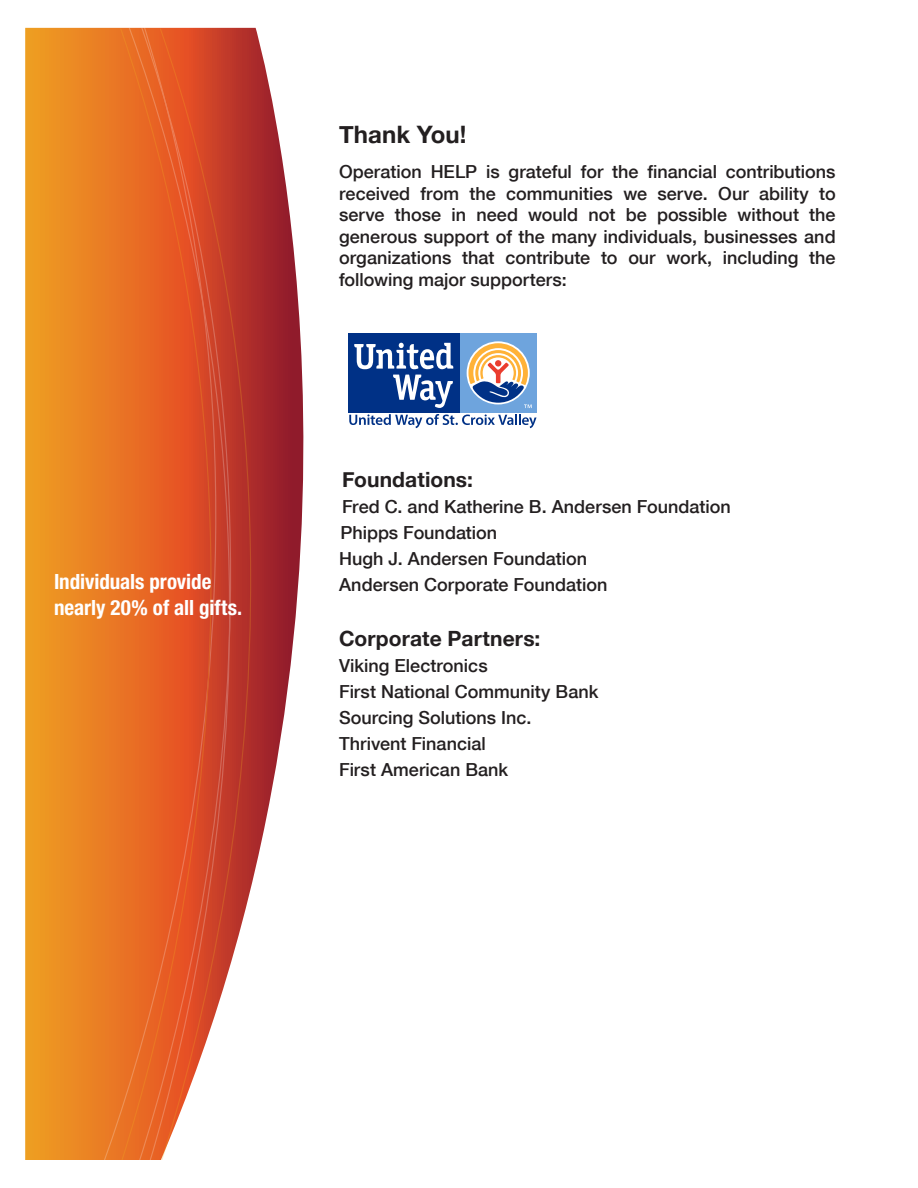
<style>
.page{position:relative;width:918px;height:1188px;background:#fff}
.page>*{position:absolute;margin:0;border:0;box-sizing:border-box;transform-origin:0 0}
.t1{font:700 24px "Helvetica Neue";color:#231f20}
.t2{font:700 condensed 21px/25.5px "Helvetica Neue";color:#fff}
.t3{font:700 21px "Helvetica Neue";letter-spacing:.005em;color:#231f20}
.t4{font:500 18px/26px "Helvetica Neue";color:#231f20}
</style>
<div class="page">
<svg style="left:25px;top:28px;width:387px;height:1132px"></svg>
<div style="left:66px;top:27px;width:34px;height:1133px;background:#ec8a24"></div>
<svg style="left:363px;top:28px;width:20px;height:1132px"></svg>
<svg style="left:100px;top:27px;width:263px;height:1133px"></svg>
<svg style="left:83px;top:28px;width:261px;height:1132px"></svg>
<div style="left:460px;top:334px;width:76px;height:79px;background:#6ea4dd"></div>
<div style="left:349px;top:334px;width:111px;height:79px;background:#003186"></div>
<svg style="left:468px;top:343px;width:64px;height:65px"></svg>
<svg style="left:393px;top:375px;width:60px;height:33px"></svg>
<svg style="left:354px;top:343px;width:99px;height:26px"></svg>
<svg style="left:349px;top:414px;width:188px;height:14px"></svg>
<p class="t2" style="left:54px;top:569px;width:190px">Individuals provide nearly 20% of all gifts.</p>
<h1 class="t1" style="left:339px;top:120px;width:129px">Thank You!</h1>
<p class="t4" style="left:339px;top:160px;width:498px;line-height:21.6px;text-align:justify">Operation HELP is grateful for the financial contributions received from the communities we serve. Our ability to serve those in need would not be possible without the generous support of the many individuals, businesses and organizations that contribute to our work, including the following major supporters:</p>
<p class="t3" style="left:342px;top:467px;width:132px">Foundations:</p>
<p class="t4" style="left:339px;top:493px;width:393px">Fred C. and Katherine B. Andersen Foundation<br>Phipps Foundation<br>Hugh J. Andersen Foundation<br>Andersen Corporate Foundation</p>
<p class="t3" style="left:339px;top:626px;width:203px">Corporate Partners:</p>
<p class="t4" style="left:339px;top:652px;width:261px">Viking Electronics<br>First National Community Bank<br>Sourcing Solutions Inc.<br>Thrivent Financial<br>First American Bank</p>
</div>
